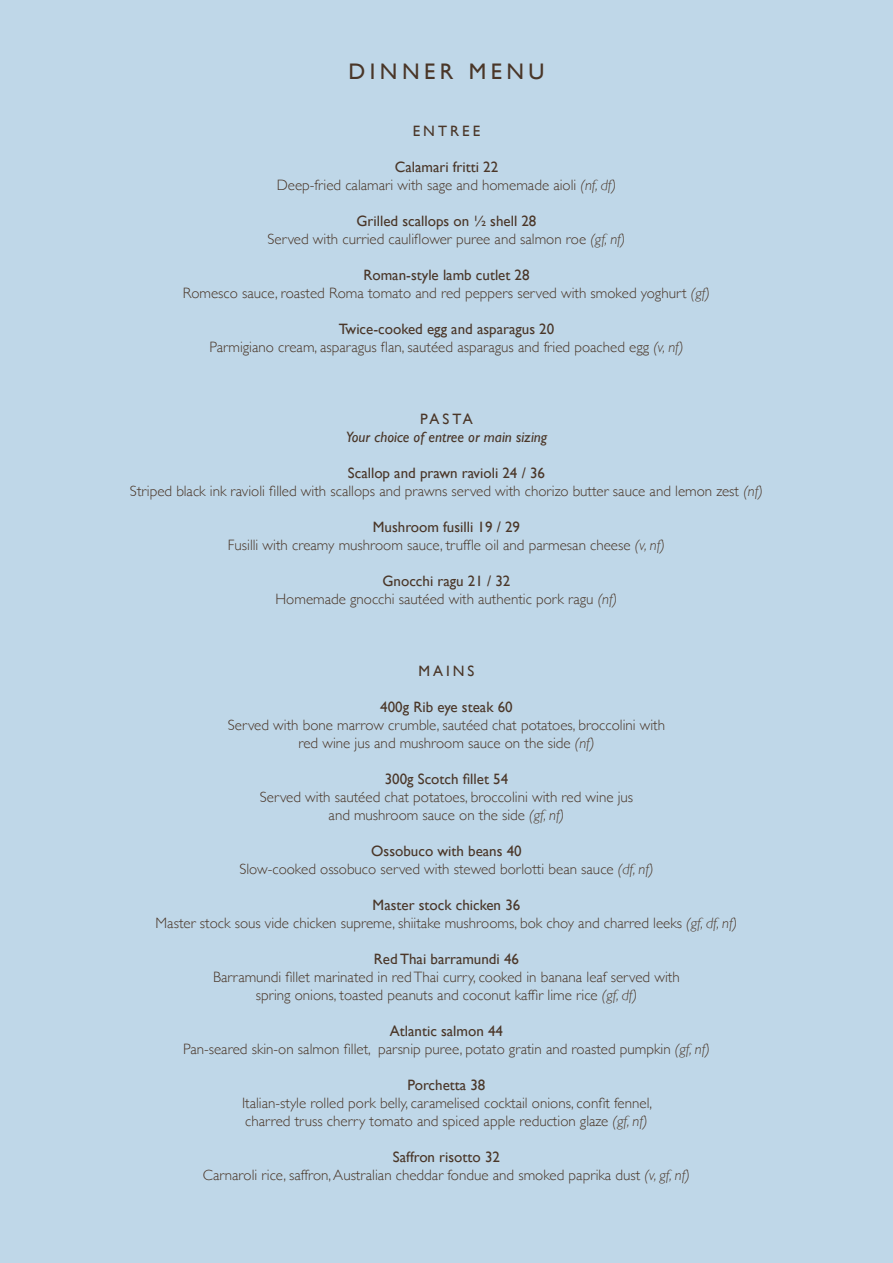
<style>
.page{position:relative;width:893px;height:1263px;background:#bfd7e8}
.page>*{position:absolute;margin:0;border:0;box-sizing:border-box;transform-origin:0 0}
.t1{font:22.5px "Gill Sans";letter-spacing:.2em;color:#4a3628}
.t2{font:300 15px/18px "Gill Sans";color:#4a3628;text-align:center}
.t3{font:15px "Gill Sans";color:#4a3628}
.t4{font:italic 15px "Gill Sans";color:#4a3628}
.s1{font-weight:400}
.s2{font-style:italic}
</style>
<div class="page">
<p class="t1" style="left:348px;top:58px;width:198px">DINNER MENU</p>
<p class="t3" style="left:413px;top:122px;width:69px">ENTREE</p>
<p class="t2" style="left:277px;top:157px;width:341px"><span class="s1">Calamari fritti 22<br></span>Deep-fried calamari with sage and homemade aioli <span class="s2">(nf, df)</span></p>
<p class="t3" style="left:356px;top:212px;width:181px">Grilled scallops on ½ shell 28</p>
<p class="t2" style="left:267px;top:229px;width:359px">Served with curried cauliflower puree and salmon roe <span class="s2">(gf, nf)</span></p>
<p class="t3" style="left:363px;top:266px;width:168px">Roman-style lamb cutlet 28</p>
<p class="t2" style="left:183px;top:283px;width:529px">Romesco sauce, roasted Roma tomato and red peppers served with smoked yoghurt <span class="s2">(gf)</span></p>
<p class="t3" style="left:339px;top:320px;width:217px">Twice-cooked egg and asparagus 20</p>
<p class="t2" style="left:209px;top:337px;width:476px">Parmigiano cream, asparagus flan, sautéed asparagus and fried poached egg <span class="s2">(v, nf)</span></p>
<p class="t3" style="left:420px;top:410px;width:54px">PASTA</p>
<p class="t4" style="left:346px;top:428px;width:203px">Your choice of entree or main sizing</p>
<p class="t2" style="left:130px;top:463px;width:634px"><span class="s1">Scallop and prawn ravioli 24 / 36<br></span>Striped black ink ravioli filled with scallops and prawns served with chorizo butter sauce and lemon zest <span class="s2">(nf)</span></p>
<p class="t3" style="left:373px;top:518px;width:149px">Mushroom fusilli 19 / 29</p>
<p class="t2" style="left:228px;top:535px;width:439px">Fusilli with creamy mushroom sauce, truffle oil and parmesan cheese <span class="s2">(v, nf)</span></p>
<p class="t3" style="left:382px;top:572px;width:129px">Gnocchi ragu 21 / 32</p>
<p class="t2" style="left:276px;top:589px;width:343px">Homemade gnocchi sautéed with authentic pork ragu <span class="s2">(nf)</span></p>
<p class="t3" style="left:418px;top:662px;width:58px">MAINS</p>
<p class="t3" style="left:380px;top:698px;width:134px">400g Rib eye steak 60</p>
<p class="t2" style="left:228px;top:715px;width:439px">Served with bone marrow crumble, sautéed chat potatoes, broccolini with red wine jus and mushroom sauce on the side <span class="s2">(nf)</span></p>
<p class="t3" style="left:385px;top:770px;width:125px">300g Scotch fillet 54</p>
<p class="t2" style="left:260px;top:787px;width:375px">Served with sautéed chat potatoes, broccolini with red wine jus and mushroom sauce on the side <span class="s2">(gf, nf)</span></p>
<p class="t3" style="left:371px;top:842px;width:152px">Ossobuco with beans 40</p>
<p class="t2" style="left:239px;top:859px;width:416px">Slow-cooked ossobuco served with stewed borlotti bean sauce <span class="s2">(df, nf)</span></p>
<p class="t3" style="left:373px;top:896px;width:149px">Master stock chicken 36</p>
<p class="t2" style="left:156px;top:913px;width:583px">Master stock sous vide chicken supreme, shiitake mushrooms, bok choy and charred leeks <span class="s2">(gf, df, nf)</span></p>
<p class="t3" style="left:374px;top:950px;width:147px">Red Thai barramundi 46</p>
<p class="t2" style="left:213px;top:967px;width:468px">Barramundi fillet marinated in red Thai curry, cooked in banana leaf served with spring onions, toasted peanuts and coconut kaffir lime rice <span class="s2">(gf, df)</span></p>
<p class="t3" style="left:390px;top:1022px;width:115px">Atlantic salmon 44</p>
<p class="t2" style="left:183px;top:1039px;width:528px">Pan-seared skin-on salmon fillet, parsnip puree, potato gratin and roasted pumpkin <span class="s2">(gf, nf)</span></p>
<p class="t3" style="left:407px;top:1076px;width:79px">Porchetta 38</p>
<p class="t2" style="left:242px;top:1093px;width:412px;text-align:left">Italian-style rolled pork belly, caramelised cocktail onions, confit fennel, charred truss cherry tomato and spiced apple reduction glaze <span class="s2">(gf, nf)</span></p>
<p class="t3" style="left:393px;top:1148px;width:109px">Saffron risotto 32</p>
<p class="t2" style="left:203px;top:1165px;width:489px">Carnaroli rice, saffron, Australian cheddar fondue and smoked paprika dust <span class="s2">(v, gf, nf)</span></p>
</div>
